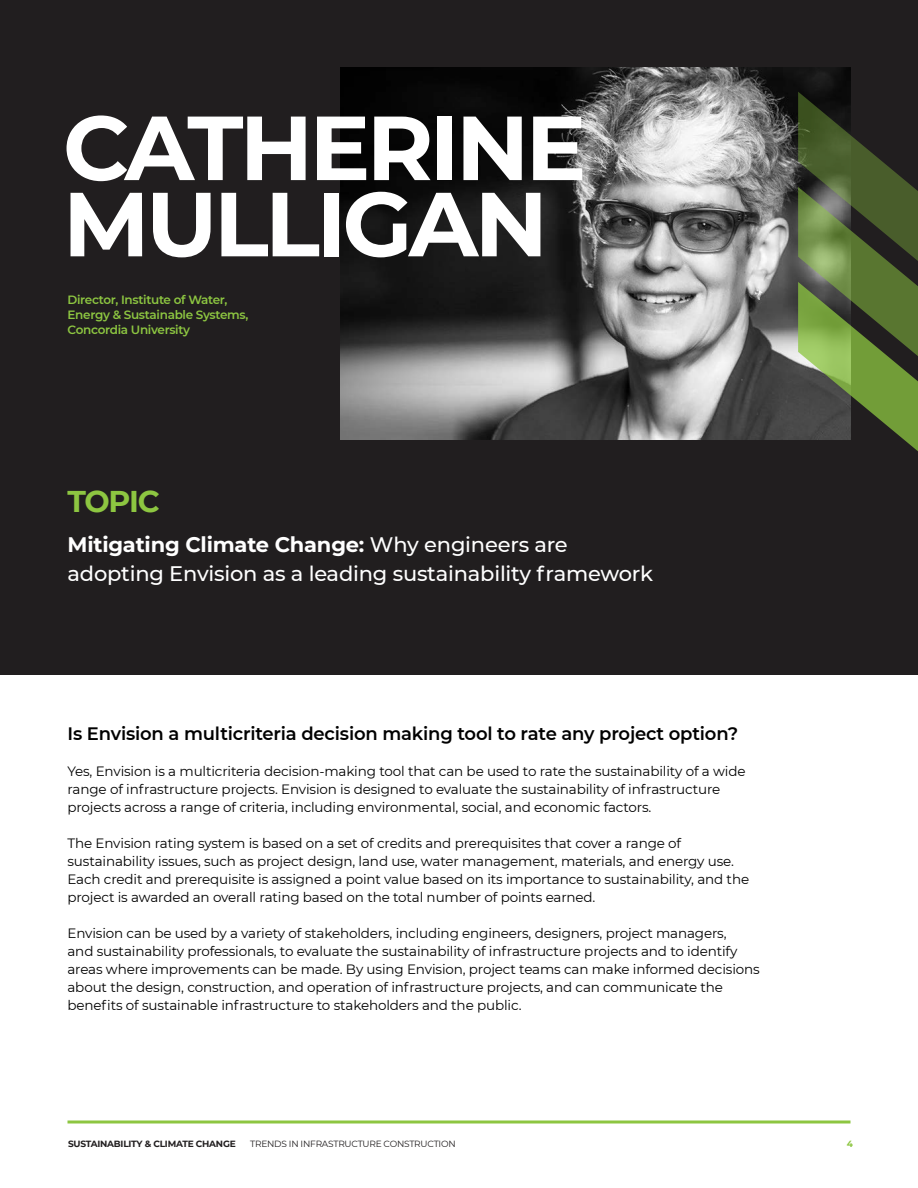
<style>
.page{position:relative;width:918px;height:1188px;background:#fff}
.page>*{position:absolute;margin:0;border:0;box-sizing:border-box;transform-origin:0 0}
.t1{font:700 90.75px/76.2px "Montserrat";letter-spacing:-.04em;color:#fff}
.t2{font:700 30px "Montserrat";letter-spacing:-.045em;color:#8dc641}
.t3{font:500 21px/28.5px "Montserrat";letter-spacing:-.01em;color:#fff}
.t4{font:600 18px "Montserrat";letter-spacing:-.01em;color:#000}
.t5{font:13.5px/18px "Montserrat";letter-spacing:-.01em;color:#000}
.t6{font:600 12px/15px "Montserrat";letter-spacing:-.025em;color:#8dc641}
.t7{font:9px "Montserrat";letter-spacing:-.025em;color:#211e1f}
.t8{font:700 9px "Montserrat";letter-spacing:-.025em;color:#211e1f}
.t9{font:700 9px "Montserrat";color:#8dc641}
.s1{font-weight:700}
</style>
<div class="page">
<svg style="left:68px;top:1120px;width:782px;height:4px;background:#a9d470"></svg>
<div style="left:0;top:0;width:918px;height:675px;background:#211e1f"></div>
<img style="left:340px;top:68px;width:510px;height:372px">
<svg style="left:798px;top:92px;width:120px;height:359px"></svg>
<h1 class="t1" style="left:63px;top:105px;width:525px">CATHERINE<br>MULLIGAN</h1>
<p class="t6" style="left:68px;top:292px;width:182px">Director, Institute of Water,<br>Energy &amp; Sustainable Systems,<br>Concordia University</p>
<h2 class="t2" style="left:68px;top:480px;width:94px">TOPIC</h2>
<h3 class="t3" style="left:68px;top:530px;width:587px"><span class="s1">Mitigating Climate Change:</span> Why engineers are adopting Envision as a leading sustainability framework</h3>
<h3 class="t4" style="left:68px;top:721px;width:672px">Is Envision a multicriteria decision making tool to rate any project option?</h3>
<p class="t5" style="left:68px;top:762px;width:680px">Yes, Envision is a multicriteria decision-making tool that can be used to rate the sustainability of a wide range of infrastructure projects. Envision is designed to evaluate the sustainability of infrastructure projects across a range of criteria, including environmental, social, and economic factors.</p>
<p class="t5" style="left:68px;top:834px;width:683px">The Envision rating system is based on a set of credits and prerequisites that cover a range of sustainability issues, such as project design, land use, water management, materials, and energy use.<br>Each credit and prerequisite is assigned a point value based on its importance to sustainability, and the project is awarded an overall rating based on the total number of points earned.</p>
<p class="t5" style="left:68px;top:924px;width:694px">Envision can be used by a variety of stakeholders, including engineers, designers, project managers,<br>and sustainability professionals, to evaluate the sustainability of infrastructure projects and to identify areas where improvements can be made. By using Envision, project teams can make informed decisions about the design, construction, and operation of infrastructure projects, and can communicate the benefits of sustainable infrastructure to stakeholders and the public.</p>
<p class="t8" style="left:68px;top:1137px;width:169px">SUSTAINABILITY &amp; CLIMATE CHANGE</p>
<p class="t7" style="left:250px;top:1138px;width:207px">TRENDS IN INFRASTRUCTURE CONSTRUCTION</p>
<p class="t9" style="left:847px;top:1137px;width:8px">4</p>
</div>
